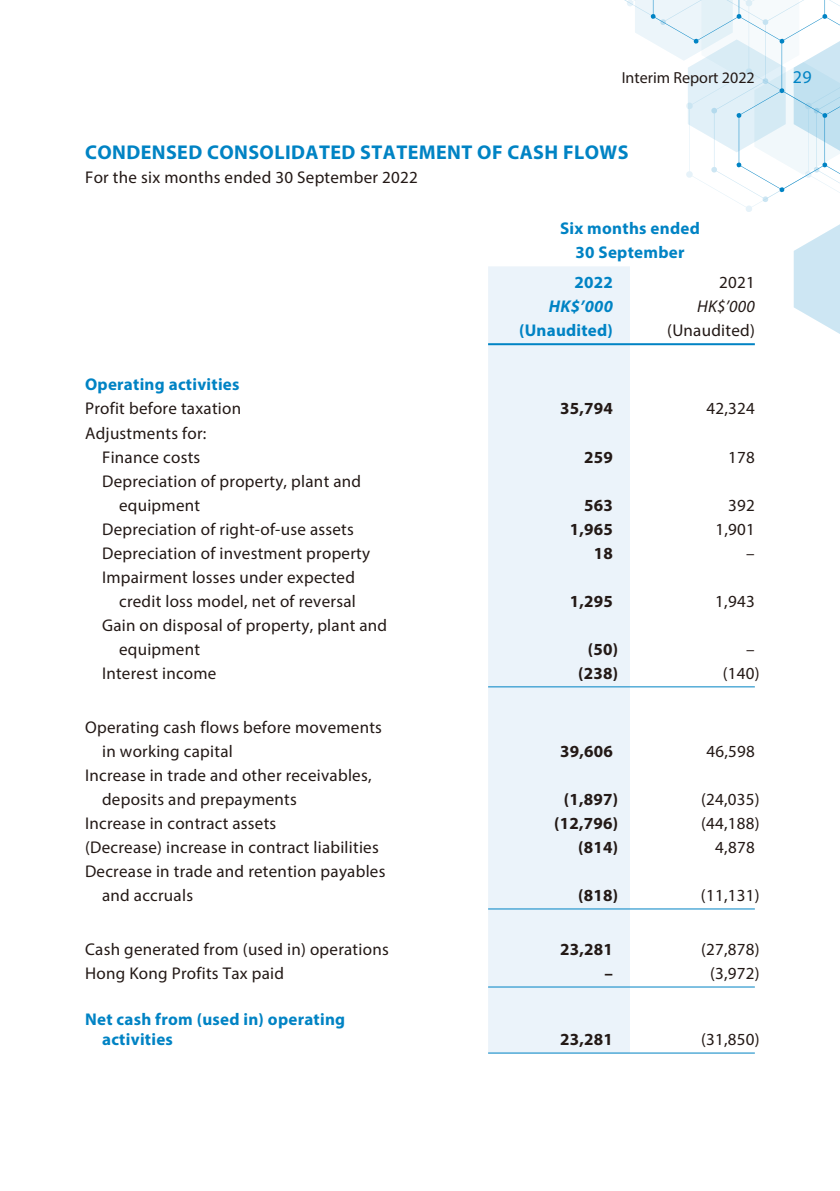
<style>
.page{position:relative;width:840px;height:1191px;background:#fff}
.page>*{position:absolute;margin:0;border:0;box-sizing:border-box;transform-origin:0 0}
.t1{font:700 20px "Myriad Pro";letter-spacing:.02em;color:#0083c4}
.t2{font:18px "Myriad Pro";color:#0083c4}
.t3{font:17px/24px "Myriad Pro";letter-spacing:.015em;color:#231916}
.t4{font:700 17px/24px "Myriad Pro";letter-spacing:.015em;color:#0083c4;text-align:center}
.t5{font:700 17px "Myriad Pro";letter-spacing:.015em;color:#231916}
.t6{font:italic 700 17px "Myriad Pro";color:#0083c4}
.t7{font:italic 17px "Myriad Pro";color:#231916}
.t8{font:16px "Myriad Pro";color:#231916}
</style>
<div class="page">
<svg style="left:624px;top:0;width:26px;height:468px"></svg>
<svg style="left:650px;top:0;width:189px;height:346px"></svg>
<div style="left:488px;top:266px;width:141px;height:786px;background:#ebf3fa"></div>
<hr style="left:488px;top:343px;width:141px;height:2px;background:#0083c4">
<hr style="left:629px;top:343px;width:125px;height:2px;background:#0083c4">
<hr style="left:488px;top:686px;width:141px;height:1px;background:#0083c4">
<hr style="left:629px;top:686px;width:125px;height:1px;background:#0083c4">
<hr style="left:488px;top:908px;width:141px;height:1px;background:#0083c4">
<hr style="left:629px;top:908px;width:125px;height:1px;background:#0083c4">
<hr style="left:488px;top:986px;width:141px;height:1px;background:#0083c4">
<hr style="left:629px;top:986px;width:125px;height:1px;background:#0083c4">
<hr style="left:488px;top:1052px;width:141px;height:1px;background:#0083c4">
<hr style="left:629px;top:1052px;width:125px;height:1px;background:#0083c4">
<p class="t8" style="left:621px;top:68px;width:134px">Interim Report 2022</p>
<p class="t2" style="left:792px;top:66px;width:20px">29</p>
<p class="t1" style="left:85px;top:139px;width:544px">CONDENSED CONSOLIDATED STATEMENT OF CASH FLOWS</p>
<p class="t3" style="left:85px;top:165px;width:334px">For the six months ended 30 September 2022</p>
<p class="t4" style="left:560px;top:216px;width:141px">Six months ended<br>30 September</p>
<p class="t4" style="left:574px;top:269px;width:40px">2022</p>
<p class="t3" style="left:718px;top:270px;width:37px">2021</p>
<p class="t6" style="left:548px;top:295px;width:66px">HK$’000</p>
<p class="t7" style="left:696px;top:295px;width:59px">HK$’000</p>
<p class="t4" style="left:518px;top:317px;width:95px">(Unaudited)</p>
<p class="t3" style="left:667px;top:318px;width:89px">(Unaudited)</p>
<p class="t4" style="left:85px;top:372px;width:156px">Operating activities</p>
<p class="t3" style="left:85px;top:396px;width:157px">Profit before taxation</p>
<p class="t5" style="left:559px;top:398px;width:54px">35,794</p>
<p class="t3" style="left:706px;top:396px;width:50px">42,324</p>
<p class="t3" style="left:102px;top:420px;width:106px;text-indent:-17px">Adjustments for:<br>Finance costs</p>
<p class="t5" style="left:583px;top:446px;width:30px">259</p>
<p class="t3" style="left:727px;top:444px;width:28px">178</p>
<p class="t3" style="left:119px;top:468px;width:243px;text-indent:-17px">Depreciation of property, plant and equipment</p>
<p class="t5" style="left:583px;top:494px;width:30px">563</p>
<p class="t3" style="left:727px;top:492px;width:28px">392</p>
<p class="t3" style="left:102px;top:516px;width:253px">Depreciation of right-of-use assets</p>
<p class="t5" style="left:569px;top:518px;width:45px">1,965</p>
<p class="t3" style="left:715px;top:516px;width:41px">1,901</p>
<p class="t3" style="left:102px;top:540px;width:269px">Depreciation of investment property</p>
<p class="t5" style="left:593px;top:542px;width:21px">18</p>
<p class="t3" style="left:745px;top:540px;width:10px">–</p>
<p class="t3" style="left:102px;top:564px;width:255px;text-align:right">Impairment losses under expected credit loss model, net of reversal</p>
<p class="t5" style="left:569px;top:590px;width:45px">1,295</p>
<p class="t3" style="left:715px;top:588px;width:41px">1,943</p>
<p class="t3" style="left:119px;top:612px;width:269px;text-indent:-17px">Gain on disposal of property, plant and equipment</p>
<p class="t5" style="left:587px;top:638px;width:32px">(50)</p>
<p class="t3" style="left:745px;top:636px;width:10px">–</p>
<p class="t3" style="left:102px;top:660px;width:116px">Interest income</p>
<p class="t5" style="left:578px;top:662px;width:42px">(238)</p>
<p class="t3" style="left:722px;top:660px;width:38px">(140)</p>
<p class="t3" style="left:102px;top:714px;width:281px;text-indent:-17px">Operating cash flows before movements in working capital</p>
<p class="t5" style="left:559px;top:740px;width:54px">39,606</p>
<p class="t3" style="left:706px;top:738px;width:50px">46,598</p>
<p class="t3" style="left:102px;top:762px;width:271px;text-indent:-17px">Increase in trade and other receivables, deposits and prepayments</p>
<p class="t5" style="left:563px;top:788px;width:56px">(1,897)</p>
<p class="t3" style="left:700px;top:786px;width:60px">(24,035)</p>
<p class="t3" style="left:85px;top:810px;width:193px">Increase in contract assets</p>
<p class="t5" style="left:554px;top:812px;width:66px">(12,796)</p>
<p class="t3" style="left:700px;top:810px;width:60px">(44,188)</p>
<p class="t3" style="left:85px;top:834px;width:295px">(Decrease) increase in contract liabilities</p>
<p class="t5" style="left:578px;top:836px;width:42px">(814)</p>
<p class="t3" style="left:715px;top:834px;width:41px">4,878</p>
<p class="t3" style="left:102px;top:858px;width:285px;text-indent:-17px">Decrease in trade and retention payables and accruals</p>
<p class="t5" style="left:578px;top:884px;width:42px">(818)</p>
<p class="t3" style="left:700px;top:882px;width:60px">(11,131)</p>
<p class="t3" style="left:85px;top:936px;width:305px">Cash generated from (used in) operations</p>
<p class="t5" style="left:559px;top:938px;width:54px">23,281</p>
<p class="t3" style="left:700px;top:936px;width:60px">(27,878)</p>
<p class="t3" style="left:85px;top:960px;width:200px">Hong Kong Profits Tax paid</p>
<p class="t5" style="left:604px;top:962px;width:10px">–</p>
<p class="t3" style="left:709px;top:960px;width:51px">(3,972)</p>
<p class="t4" style="left:102px;top:1008px;width:244px;line-height:20px;text-align:left;text-indent:-17px">Net cash from (used in) operating activities</p>
<p class="t5" style="left:559px;top:1028px;width:54px">23,281</p>
<p class="t3" style="left:700px;top:1026px;width:60px">(31,850)</p>
</div>
